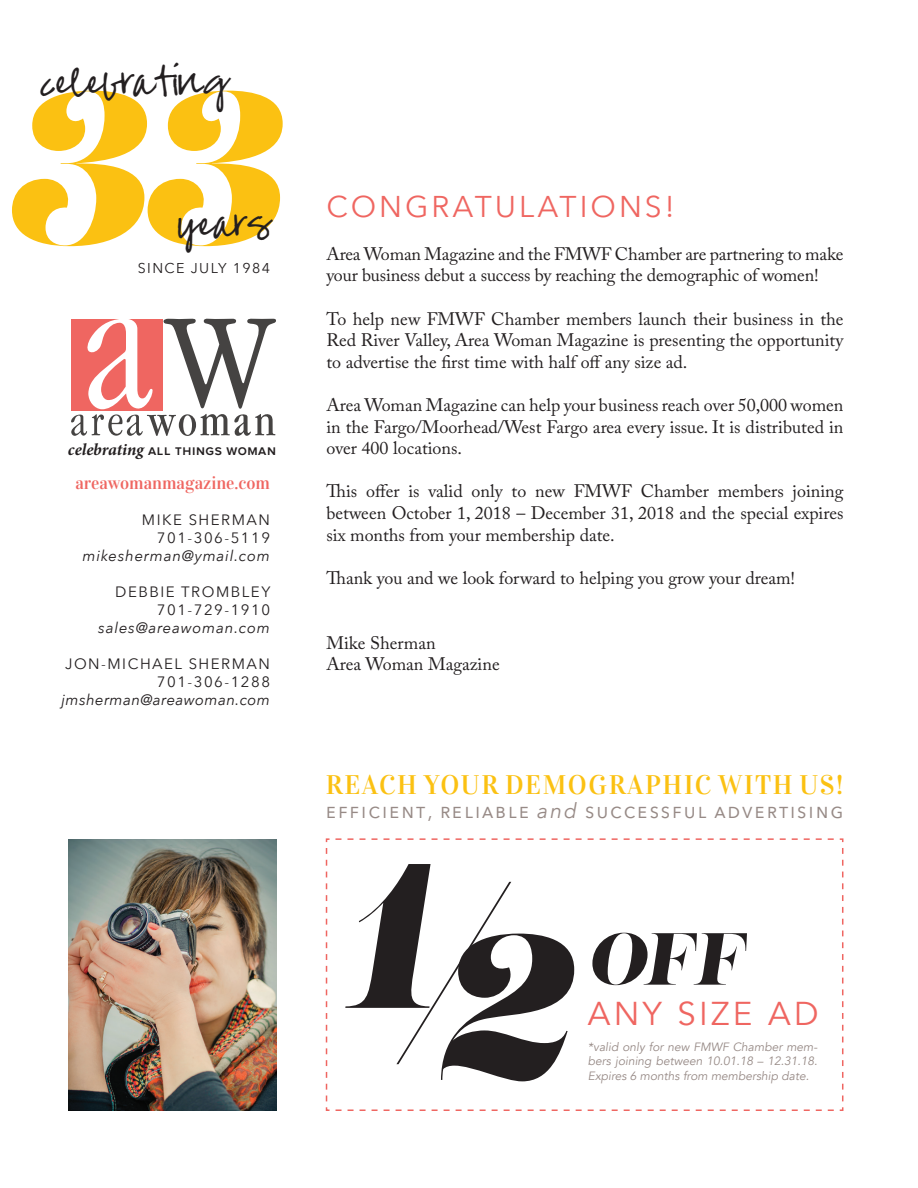
<style>
.page{position:relative;width:918px;height:1188px;background:#fff}
.page>*{position:absolute;margin:0;border:0;box-sizing:border-box;transform-origin:0 0}
.t1{font:207px "Lust Script";color:#231f20}
.t2{font:73.5px "Lust Script";color:#231f20}
.t3{font:33px "Avenir";letter-spacing:.1em;color:#ef6661}
.t4{font:30px "Avenir Next";letter-spacing:.1em;color:#ef6661}
.t5{font:27px "Vidaloka";letter-spacing:.06em;color:#fbc112}
.t6{font:25.2px "Pea Jenny Script";color:#231f20}
.t7{font:21px "Avenir Next";letter-spacing:.09em;color:#978a86}
.t8{font:18px/21.6px "Adobe Caslon Pro";color:#231f20;text-align:justify}
.t9{font:17.4px "Vidaloka";color:#ef6661}
.t10{font:15px/18px "Avenir Next";letter-spacing:.1em;color:#231f20;text-align:right}
.t11{font:italic 15px "Avenir Next";letter-spacing:.05em;color:#231f20}
.t12{font:italic 15px "Avenir Next";letter-spacing:.025em;color:#231f20}
.t13{font:14.25px "Avenir Next";letter-spacing:.1em;color:#231f20}
.t14{font:600 13.95px "Proxima Nova";letter-spacing:.04em;color:#231f20}
.t15{font:italic 12px/14.4px "Avenir";color:#978a86;text-align:justify}
.s1{font-family:"Minion Pro";font-weight:700;font-style:italic;font-size:16.95px}
.s2{font-style:italic}
</style>
<div class="page">
<svg style="left:71px;top:319px;width:205px;height:117px"></svg>
<svg style="left:12px;top:91px;width:271px;height:155px"></svg>
<svg style="left:325px;top:838px;width:519px;height:273px"></svg>
<img style="left:69px;top:840px;width:207px;height:271px">
<h3 class="t6" style="left:40px;top:71px;width:189px">celebrating</h3>
<h3 class="t6" style="left:178px;top:213px;width:93px">years</h3>
<p class="t13" style="left:138px;top:256px;width:134px">SINCE JULY 1984</p>
<p class="t14" style="left:68px;top:443px;width:210px"><span class="s1">celebrating</span> all things woman</p>
<p class="t9" style="left:75px;top:472px;width:196px">areawomanmagazine.com</p>
<p class="t10" style="left:142px;top:510px;width:130px">MIKE SHERMAN<br>701-306-5119</p>
<p class="t11" style="left:83px;top:543px;width:189px">mikesherman@ymail.com</p>
<p class="t10" style="left:115px;top:582px;width:157px">DEBBIE TROMBLEY<br>701-729-1910</p>
<p class="t11" style="left:98px;top:615px;width:173px">sales@areawoman.com</p>
<p class="t10" style="left:65px;top:654px;width:206px">JON-MICHAEL SHERMAN<br>701-306-1288</p>
<p class="t12" style="left:61px;top:687px;width:210px">jmsherman@areawoman.com</p>
<h3 class="t4" style="left:327px;top:181px;width:350px">CONGRATULATIONS!</h3>
<p class="t8" style="left:327px;top:243px;width:518px">Area Woman Magazine and the FMWF Chamber are partnering to make your business debut a success by reaching the demographic of women!</p>
<p class="t8" style="left:327px;top:308px;width:519px">To help new FMWF Chamber members launch their business in the Red River Valley, Area Woman Magazine is presenting the opportunity to advertise the first time with half off any size ad.</p>
<p class="t8" style="left:327px;top:394px;width:519px">Area Woman Magazine can help your business reach over 50,000 women in the Fargo/Moorhead/West Fargo area every issue. It is distributed in over 400 locations.</p>
<p class="t8" style="left:327px;top:480px;width:519px">This offer is valid only to new FMWF Chamber members joining between October 1, 2018 – December 31, 2018 and the special expires six months from your membership date.</p>
<p class="t8" style="left:327px;top:567px;width:470px">Thank you and we look forward to helping you grow your dream!</p>
<p class="t8" style="left:327px;top:632px;width:175px">Mike Sherman<br>Area Woman Magazine</p>
<h3 class="t5" style="left:326px;top:768px;width:519px">REACH YOUR DEMOGRAPHIC WITH US!</h3>
<p class="t7" style="left:326px;top:793px;width:519px">efficient, reliable <span class="s2">and</span> successful advertising</p>
<h1 class="t1" style="left:342px;top:855px;width:222px"><sup>1</sup>/2</h1>
<h2 class="t2" style="left:588px;top:911px;width:158px">Off</h2>
<h3 class="t3" style="left:588px;top:994px;width:232px">ANY SIZE AD</h3>
<p class="t15" style="left:588px;top:1040px;width:231px">*valid only for new FMWF Chamber mem&shy;bers joining between 10.01.18 – 12.31.18.<br>Expires 6 months from membership date.</p>
</div>
